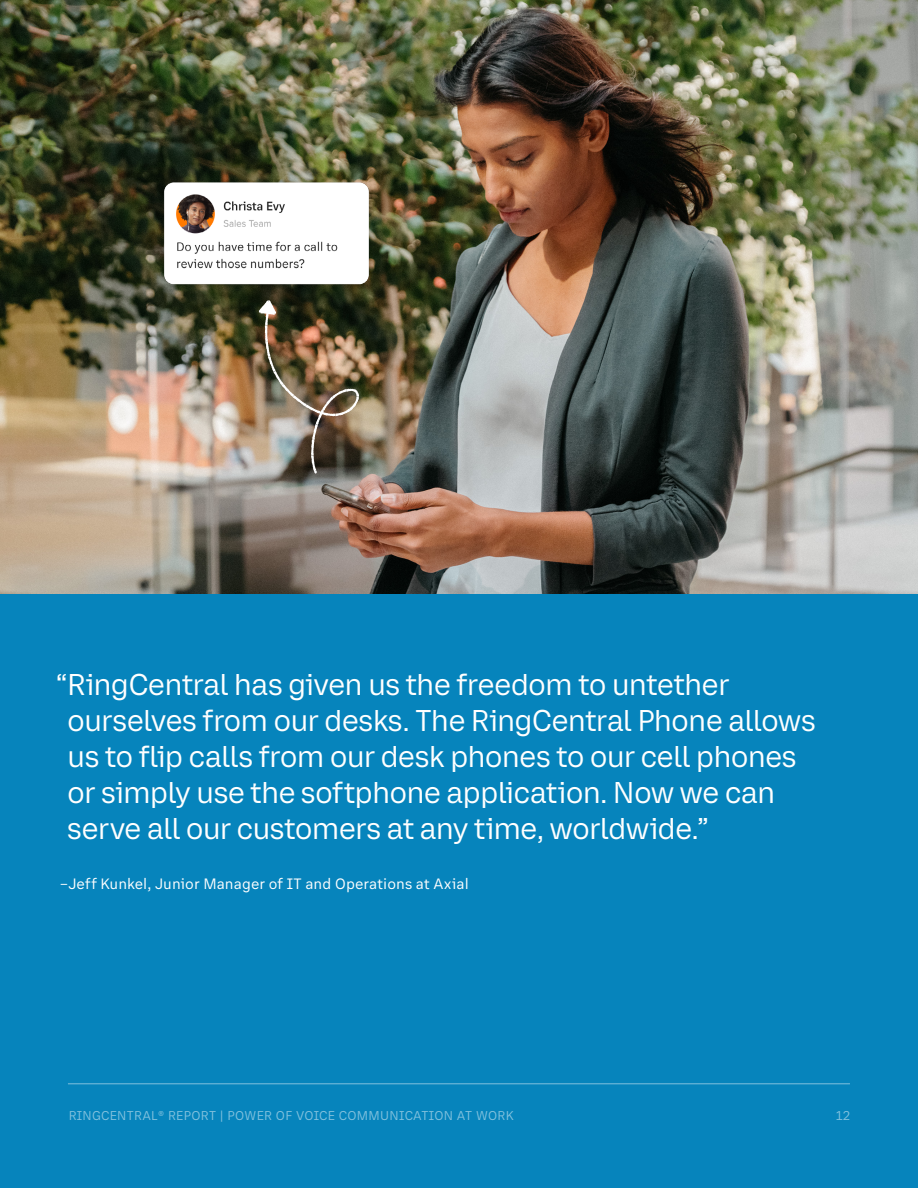
<style>
.page{position:relative;width:918px;height:1188px;background:#0684bc}
.page>*{position:absolute;margin:0;border:0;box-sizing:border-box;transform-origin:0 0}
.t1{font:30px/36px "Ring Central Display";letter-spacing:-.01em;color:#fff}
.t2{font:15px "Ring Central Sans";letter-spacing:.005em;color:#fff}
.t3{font:12.75px "Ring Central Sans";letter-spacing:.025em;color:#fff}
</style>
<div class="page">
<hr style="left:68px;top:1083px;width:782px;height:1px;background:#fff">
<img style="left:0;top:0;width:918px;height:594px">
<img style="left:159px;top:179px;width:215px;height:113px">
<img style="left:259px;top:300px;width:100px;height:174px">
<p class="t1" style="left:68px;top:666px;width:749px;text-indent:-12px">“RingCentral has given us the freedom to untether ourselves from our desks. The RingCentral Phone allows us to flip calls from our desk phones to our cell phones or simply use the softphone application. Now we can serve all our customers at any time, worldwide.”</p>
<p class="t2" style="left:60px;top:874px;width:410px">–Jeff Kunkel, Junior Manager of IT and Operations at Axial</p>
<p class="t3" style="left:69px;top:1108px;width:447px">RINGCENTRAL® REPORT | POWER OF VOICE COMMUNICATION AT WORK</p>
<p class="t3" style="left:836px;top:1108px;width:15px">12</p>
</div>
